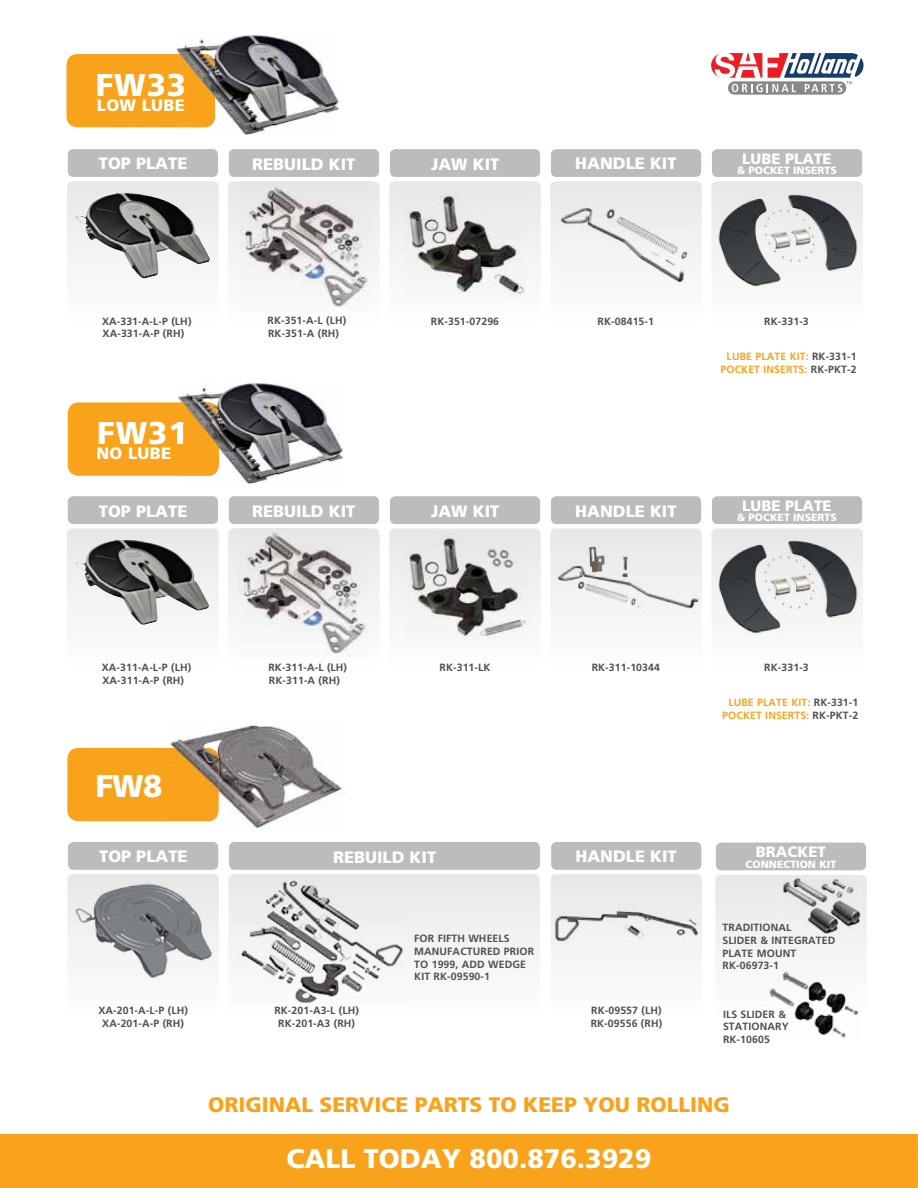
<style>
.page{position:relative;width:918px;height:1188px;background:#fff}
.page>*{position:absolute;margin:0;border:0;box-sizing:border-box;transform-origin:0 0}
.t1{font:900 31.5px "Frutiger";letter-spacing:.03em;color:#fff}
.t2{font:900 27px "Frutiger";color:#fff}
.t3{font:900 21px "Frutiger";color:#f8a31b}
.t4{font:900 16.5px "Frutiger";color:#fff}
.t5{font:900 15px "Frutiger";color:#fff}
.t6{font:700 10.5px/12.6px "Frutiger";letter-spacing:.01em;color:#4f5052}
.t7{font:700 10.5px/12.6px "Frutiger";letter-spacing:.01em;color:#f8a31b;text-align:center}
.t8{font:900 10.5px "Frutiger";color:#fff}
.s1{color:#4f5052}
</style>
<div class="page">
<div style="left:67px;top:748px;width:152px;height:73px;background:#f8a31b;border-radius:11px"></div>
<div style="left:0;top:1134px;width:918px;height:54px;background:#f8a31b"></div>
<div style="left:728px;top:81px;width:118px;height:14px;background:#86888a;border-radius:7px"></div>
<svg style="left:711px;top:53px;width:153px;height:39px"></svg>
<svg style="left:67px;top:181px;width:152px;height:198px"></svg>
<div style="left:68px;top:149px;width:150px;height:28px;background:#bbbcbe;border-radius:5px"></div>
<div style="left:228px;top:181px;width:152px;height:198px;background:linear-gradient(to bottom,#e9e9e9,#fff);border-radius:5px"></div>
<div style="left:229px;top:149px;width:150px;height:28px;background:#bbbcbe;border-radius:5px"></div>
<div style="left:389px;top:181px;width:152px;height:198px;background:linear-gradient(to bottom,#e9e9ea,#fff);border-radius:5px"></div>
<div style="left:390px;top:149px;width:150px;height:28px;background:#bbbcbe;border-radius:5px"></div>
<div style="left:550px;top:181px;width:152px;height:198px;background:linear-gradient(to bottom,#e9e9ea,#fff);border-radius:5px"></div>
<div style="left:551px;top:149px;width:150px;height:28px;background:#bbbcbe;border-radius:5px"></div>
<div style="left:711px;top:181px;width:152px;height:198px;background:linear-gradient(to bottom,#e9e9ea,#fff);border-radius:5px"></div>
<div style="left:712px;top:149px;width:150px;height:28px;background:#bbbcbe;border-radius:5px"></div>
<img style="left:405px;top:192px;width:121px;height:106px">
<img style="left:76px;top:202px;width:48px;height:51px">
<img style="left:241px;top:182px;width:129px;height:129px">
<img style="left:715px;top:191px;width:143px;height:98px">
<img style="left:559px;top:204px;width:132px;height:80px">
<svg style="left:67px;top:528px;width:152px;height:198px"></svg>
<div style="left:68px;top:496px;width:150px;height:28px;background:#bbbcbe;border-radius:5px"></div>
<div style="left:228px;top:528px;width:152px;height:198px;background:linear-gradient(to bottom,#e9e9e9,#fff);border-radius:5px"></div>
<div style="left:229px;top:496px;width:150px;height:28px;background:#bbbcbe;border-radius:5px"></div>
<div style="left:389px;top:528px;width:152px;height:198px;background:linear-gradient(to bottom,#e9e9ea,#fff);border-radius:5px"></div>
<div style="left:390px;top:496px;width:150px;height:28px;background:#bbbcbe;border-radius:5px"></div>
<div style="left:550px;top:528px;width:152px;height:198px;background:linear-gradient(to bottom,#e9e9e9,#fff);border-radius:5px"></div>
<div style="left:551px;top:496px;width:150px;height:28px;background:#bbbcbe;border-radius:5px"></div>
<div style="left:711px;top:528px;width:152px;height:198px;background:linear-gradient(to bottom,#e9e9ea,#fff);border-radius:5px"></div>
<div style="left:712px;top:496px;width:150px;height:28px;background:#bbbcbe;border-radius:5px"></div>
<img style="left:75px;top:548px;width:49px;height:53px">
<img style="left:405px;top:534px;width:124px;height:108px">
<img style="left:239px;top:528px;width:129px;height:129px">
<img style="left:715px;top:537px;width:143px;height:98px">
<img style="left:553px;top:542px;width:148px;height:70px">
<div style="left:67px;top:874px;width:152px;height:198px;background:linear-gradient(to bottom,#e9e9ea,#fff);border-radius:5px"></div>
<div style="left:68px;top:842px;width:150px;height:28px;background:#bbbcbe;border-radius:5px"></div>
<div style="left:228px;top:874px;width:312px;height:198px;background:linear-gradient(to bottom,#e9e9ea,#fff);border-radius:5px"></div>
<div style="left:229px;top:842px;width:311px;height:28px;background:#bbbcbe;border-radius:5px"></div>
<div style="left:550px;top:874px;width:152px;height:198px;background:linear-gradient(to bottom,#e9e9e9,#fff);border-radius:5px"></div>
<div style="left:551px;top:842px;width:150px;height:28px;background:#bbbcbe;border-radius:5px"></div>
<img style="left:73px;top:881px;width:140px;height:98px">
<img style="left:232px;top:877px;width:173px;height:128px">
<img style="left:552px;top:904px;width:148px;height:42px">
<div style="left:67px;top:54px;width:148px;height:73px;background:#f8a31b;border-radius:11px"></div>
<div style="left:68px;top:402px;width:151px;height:74px;background:#f8a31b;border-radius:11px"></div>
<img style="left:177px;top:35px;width:161px;height:99px">
<img style="left:177px;top:54px;width:38px;height:73px">
<img style="left:177px;top:73px;width:7px;height:23px">
<svg style="left:177px;top:99px;width:7px;height:12px"></svg>
<img style="left:178px;top:383px;width:165px;height:100px">
<img style="left:178px;top:402px;width:41px;height:74px">
<img style="left:178px;top:422px;width:5px;height:22px">
<img style="left:168px;top:726px;width:174px;height:104px">
<img style="left:168px;top:748px;width:51px;height:73px">
<img style="left:168px;top:720px;width:51px;height:6px">
<img style="left:228px;top:720px;width:117px;height:6px">
<div style="left:715px;top:875px;width:152px;height:197px;background:linear-gradient(to bottom,#e9e9ea,#fff);border-radius:5px"></div>
<div style="left:716px;top:843px;width:150px;height:27px;background:#bbbcbe;border-radius:5px"></div>
<img style="left:782px;top:879px;width:79px;height:54px">
<svg style="left:782px;top:924px;width:9px;height:8px"></svg>
<img style="left:769px;top:971px;width:90px;height:67px">
<img style="left:769px;top:1010px;width:17px;height:8px">
<img style="left:769px;top:1023px;width:20px;height:7px">
<h1 class="t1" style="left:96px;top:72px;width:92px">FW33</h1>
<h3 class="t4" style="left:97px;top:99px;width:90px">LOW LUBE</h3>
<h3 class="t4" style="left:99px;top:157px;width:90px">TOP PLATE</h3>
<h3 class="t4" style="left:252px;top:157px;width:105px">REBUILD KIT</h3>
<h3 class="t4" style="left:431px;top:157px;width:70px">JAW KIT</h3>
<h3 class="t4" style="left:575px;top:157px;width:103px">HANDLE KIT</h3>
<h3 class="t5" style="left:742px;top:152px;width:91px">LUBE PLATE</h3>
<p class="t8" style="left:737px;top:166px;width:101px">&amp; POCKET INSERTS</p>
<p class="t6" style="left:268px;top:315px;width:80px">RK-351-A-L (LH)<br>RK-351-A (RH)</p>
<p class="t6" style="left:431px;top:316px;width:70px">RK-351-07296</p>
<p class="t6" style="left:598px;top:316px;width:58px">RK-08415-1</p>
<p class="t6" style="left:102px;top:316px;width:91px">XA-331-A-L-P (LH)</p>
<p class="t6" style="left:764px;top:316px;width:46px">RK-331-3</p>
<p class="t6" style="left:103px;top:328px;width:83px">XA-331-A-P (RH)</p>
<h1 class="t1" style="left:97px;top:420px;width:92px">FW31</h1>
<h3 class="t4" style="left:96px;top:447px;width:76px">NO LUBE</h3>
<p class="t7" style="left:721px;top:351px;width:138px">LUBE PLATE KIT: <span class="s1">RK-331-1<br></span>POCKET INSERTS: <span class="s1">RK-PKT-2</span></p>
<h3 class="t4" style="left:99px;top:504px;width:90px">TOP PLATE</h3>
<h3 class="t4" style="left:252px;top:504px;width:105px">REBUILD KIT</h3>
<h3 class="t4" style="left:431px;top:504px;width:70px">JAW KIT</h3>
<h3 class="t4" style="left:575px;top:504px;width:103px">HANDLE KIT</h3>
<h3 class="t5" style="left:742px;top:500px;width:91px">LUBE PLATE</h3>
<p class="t8" style="left:737px;top:513px;width:101px">&amp; POCKET INSERTS</p>
<p class="t6" style="left:102px;top:662px;width:91px">XA-311-A-L-P (LH)</p>
<p class="t6" style="left:764px;top:662px;width:46px">RK-331-3</p>
<p class="t6" style="left:102px;top:675px;width:83px">XA-311-A-P (RH)</p>
<p class="t6" style="left:268px;top:662px;width:80px">RK-311-A-L (LH)<br>RK-311-A (RH)</p>
<p class="t6" style="left:439px;top:662px;width:53px">RK-311-LK</p>
<p class="t6" style="left:592px;top:662px;width:70px">RK-311-10344</p>
<h1 class="t1" style="left:95px;top:774px;width:69px">FW8</h1>
<h3 class="t4" style="left:99px;top:850px;width:90px">TOP PLATE</h3>
<h3 class="t4" style="left:333px;top:850px;width:105px">REBUILD KIT</h3>
<h3 class="t4" style="left:576px;top:850px;width:103px">HANDLE KIT</h3>
<p class="t6" style="left:414px;top:933px;width:121px">FOR FIFTH WHEELS<br>MANUFACTURED PRIOR<br>TO 1999, ADD WEDGE<br>KIT RK-09590-1</p>
<p class="t6" style="left:98px;top:1005px;width:91px;text-align:center">XA-201-A-L-P (LH)<br>XA-201-A-P (RH)</p>
<p class="t6" style="left:274px;top:1005px;width:86px;text-align:center">RK-201-A3-L (LH)<br>RK-201-A3 (RH)</p>
<p class="t6" style="left:591px;top:1005px;width:73px">RK-09557 (LH)<br>RK-09556 (RH)</p>
<p class="t7" style="left:722px;top:697px;width:138px">LUBE PLATE KIT: <span class="s1">RK-331-1<br></span>POCKET INSERTS: <span class="s1">RK-PKT-2</span></p>
<h3 class="t5" style="left:756px;top:846px;width:72px">BRACKET</h3>
<p class="t8" style="left:746px;top:860px;width:92px">CONNECTION KIT</p>
<p class="t6" style="left:723px;top:922px;width:114px">TRADITIONAL<br>SLIDER &amp; INTEGRATED<br>PLATE MOUNT<br>RK-0697 -</p>
<p class="t6" style="left:764px;top:960px;width:17px">3 1</p>
<p class="t6" style="left:723px;top:1009px;width:67px">ILS SLIDER &amp;<br>STATIONARY<br>RK-10605</p>
<h3 class="t3" style="left:208px;top:1096px;width:523px">ORIGINAL SERVICE PARTS TO KEEP YOU ROLLING</h3>
<h2 class="t2" style="left:287px;top:1148px;width:366px">CALL TODAY 800.876.3929</h2>
</div>
